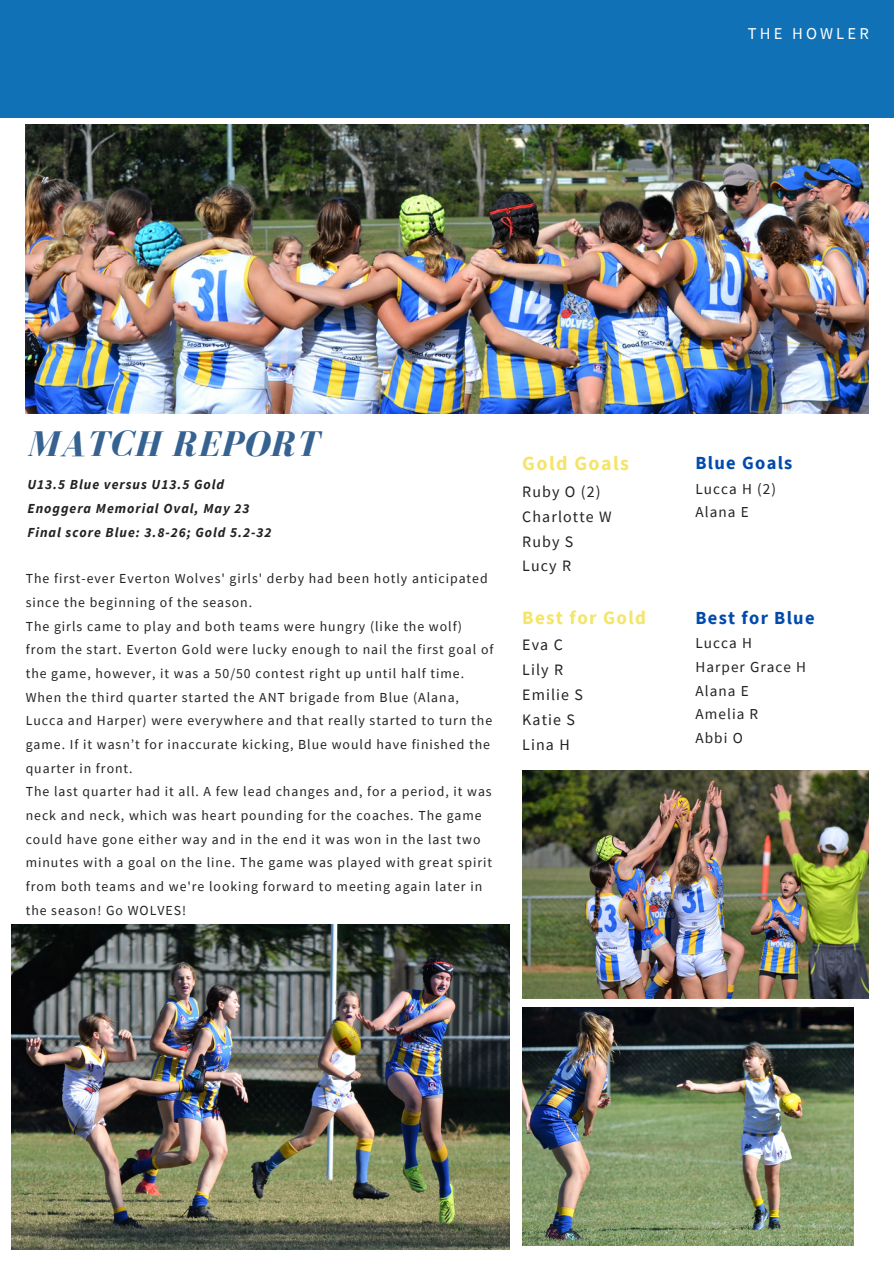
<style>
.page{position:relative;width:894px;height:1264px;background:#fff}
.page>*{position:absolute;margin:0;border:0;box-sizing:border-box;transform-origin:0 0}
.t1{font:italic 700 36.75px "Bodoni FLF";letter-spacing:.03em;color:#366291}
.t2{font:700 20.1px "Source Sans Pro";letter-spacing:.07em;color:#f4e56a}
.t3{font:700 18.9px "Source Sans Pro";letter-spacing:.07em;color:#f4e56a}
.t4{font:700 18.45px "Source Sans Pro";letter-spacing:.07em;color:#004aad}
.t5{font:16.5px "Source Sans Pro";letter-spacing:.19em;color:#fff}
.t6{font:15.9px "Source Sans Pro";letter-spacing:.07em;color:#222}
.t7{font:15.15px "Source Sans Pro";letter-spacing:.07em;color:#222}
.t8{font:13.8px/23.7px "Source Sans Pro";letter-spacing:.07em;color:#222}
.t9{font:italic 700 13.8px "Source Sans Pro";letter-spacing:.07em;color:#222}
</style>
<div class="page">
<div style="left:0;top:0;width:893px;height:118px;background:#1171b6"></div>
<img style="left:11px;top:924px;width:498px;height:325px">
<img style="left:522px;top:770px;width:346px;height:228px">
<img style="left:26px;top:124px;width:842px;height:289px">
<img style="left:522px;top:1007px;width:331px;height:238px">
<p class="t5" style="left:747px;top:23px;width:122px">THE HOWLER</p>
<p class="t1" style="left:28px;top:424px;width:292px">MATCH REPORT</p>
<p class="t9" style="left:27px;top:475px;width:198px">U13.5 Blue versus U13.5 Gold</p>
<p class="t9" style="left:27px;top:499px;width:223px">Enoggera Memorial Oval, May 23</p>
<p class="t9" style="left:27px;top:523px;width:245px">Final score Blue: 3.8-26; Gold 5.2-32</p>
<p class="t8" style="left:26px;top:566px;width:463px">The first-ever Everton Wolves' girls' derby had been hotly anticipated since the beginning of the season.</p>
<p class="t8" style="left:26px;top:614px;width:469px">The girls came to play and both teams were hungry (like the wolf) from the start. Everton Gold were lucky enough to nail the first goal of the game, however, it was a 50/50 contest right up until half time.<br>When the third quarter started the ANT brigade from Blue (Alana, Lucca and Harper) were everywhere and that really started to turn the game. If it wasn’t for inaccurate kicking, Blue would have finished the quarter in front.</p>
<p class="t8" style="left:26px;top:779px;width:468px">The last quarter had it all. A few lead changes and, for a period, it was neck and neck, which was heart pounding for the coaches. The game could have gone either way and in the end it was won in the last two minutes with a goal on the line. The game was played with great spirit from both teams and we're looking forward to meeting again later in the season! Go WOLVES!</p>
<p class="t2" style="left:522px;top:450px;width:108px">Gold Goals</p>
<p class="t6" style="left:522px;top:481px;width:80px">Ruby O (2)</p>
<p class="t6" style="left:522px;top:506px;width:91px">Charlotte W</p>
<p class="t6" style="left:522px;top:531px;width:53px">Ruby S</p>
<p class="t6" style="left:522px;top:556px;width:50px">Lucy R</p>
<p class="t3" style="left:522px;top:605px;width:125px">Best for Gold</p>
<p class="t6" style="left:522px;top:634px;width:42px">Eva C</p>
<p class="t6" style="left:522px;top:659px;width:42px">Lily R</p>
<p class="t6" style="left:522px;top:684px;width:62px">Emilie S</p>
<p class="t6" style="left:522px;top:709px;width:54px">Katie S</p>
<p class="t6" style="left:522px;top:734px;width:49px">Lina H</p>
<p class="t4" style="left:695px;top:450px;width:98px">Blue Goals</p>
<p class="t7" style="left:695px;top:478px;width:82px">Lucca H (2)</p>
<p class="t7" style="left:695px;top:502px;width:55px">Alana E</p>
<p class="t4" style="left:695px;top:605px;width:120px">Best for Blue</p>
<p class="t7" style="left:695px;top:633px;width:58px">Lucca H</p>
<p class="t7" style="left:695px;top:657px;width:112px">Harper Grace H</p>
<p class="t7" style="left:695px;top:681px;width:55px">Alana E</p>
<p class="t7" style="left:695px;top:704px;width:64px">Amelia R</p>
<p class="t7" style="left:695px;top:728px;width:49px">Abbi O</p>
</div>
